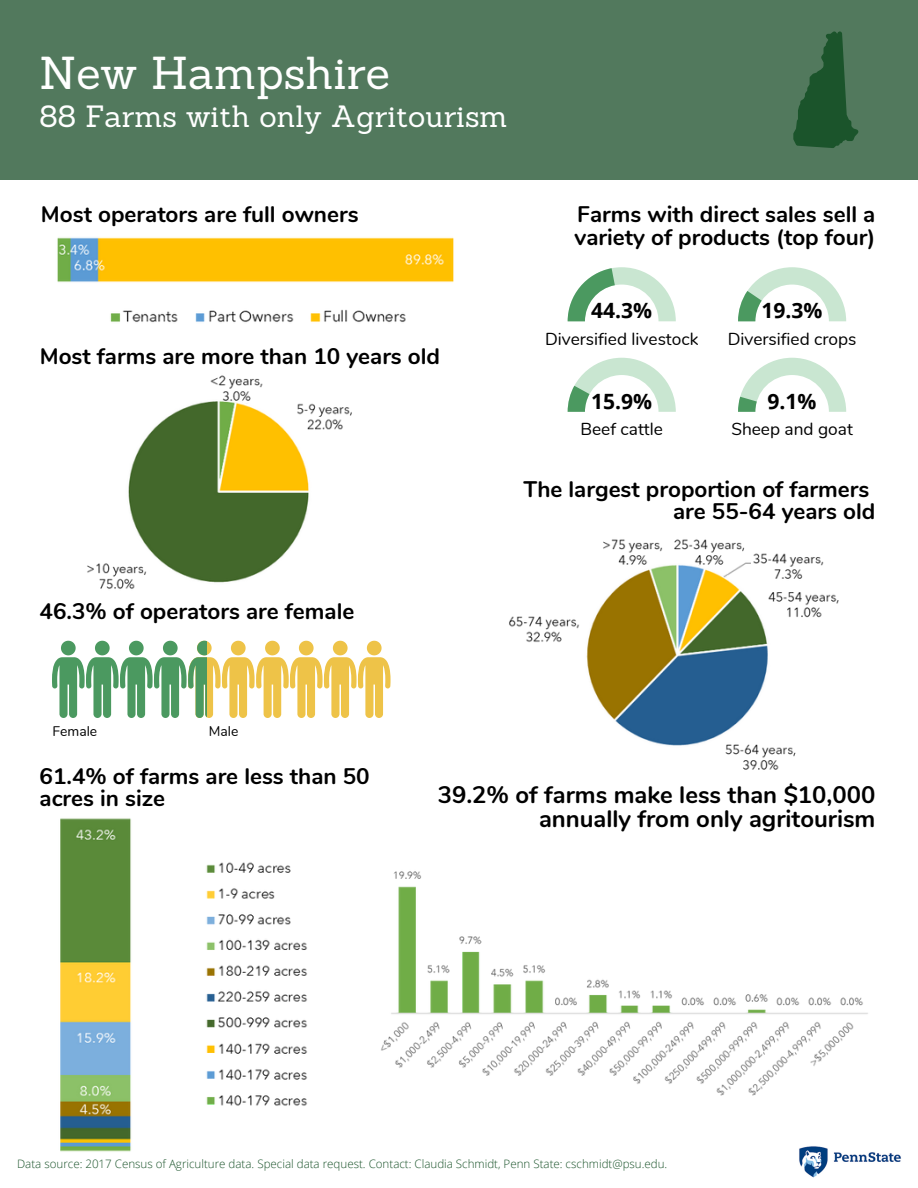
<style>
.page{position:relative;width:918px;height:1188px;background:#fff}
.page>*{position:absolute;margin:0;border:0;box-sizing:border-box;transform-origin:0 0}
.t1{font:45px "Sanchez";color:#fff}
.t2{font:30px "Sanchez";color:#fff}
.t3{font:700 23.85px/23.9px "Nunito";color:#000;text-align:right}
.t4{font:700 22.5px/22.5px "Nunito";color:#000}
.t5{font:700 21px "Open Sans";color:#000}
.t6{font:17.25px "Nunito";color:#000}
.t7{font:13.95px "Nunito";color:#000}
.t8{font:300 11.55px "Open Sans";color:#1b542b}
</style>
<div class="page">
<div style="left:0;top:0;width:918px;height:180px;background:#52795d"></div>
<svg style="left:738px;top:267px;width:108px;height:54px"></svg>
<svg style="left:568px;top:267px;width:108px;height:54px"></svg>
<svg style="left:568px;top:358px;width:108px;height:54px"></svg>
<svg style="left:738px;top:358px;width:108px;height:54px"></svg>
<img style="left:799px;top:1146px;width:102px;height:32px">
<img style="left:87px;top:375px;width:265px;height:214px">
<img style="left:509px;top:539px;width:330px;height:231px">
<img style="left:381px;top:871px;width:487px;height:225px">
<img style="left:57px;top:237px;width:397px;height:85px">
<img style="left:60px;top:818px;width:247px;height:334px">
<svg style="left:52px;top:640px;width:339px;height:78px"></svg>
<svg style="left:793px;top:31px;width:65px;height:117px"></svg>
<p class="t1" style="left:40px;top:44px;width:352px">New Hampshire</p>
<p class="t2" style="left:40px;top:97px;width:470px">88 Farms with only Agritourism</p>
<p class="t4" style="left:41px;top:204px;width:319px">Most operators are full owners</p>
<p class="t4" style="left:40px;top:346px;width:402px">Most farms are more than 10 years old</p>
<p class="t4" style="left:575px;top:204px;width:302px">Farms with direct sales sell a variety of products (top four)</p>
<p class="t5" style="left:591px;top:296px;width:63px">44.3%</p>
<p class="t5" style="left:762px;top:296px;width:63px">19.3%</p>
<p class="t6" style="left:545px;top:327px;width:155px">Diversified livestock</p>
<p class="t6" style="left:728px;top:327px;width:130px">Diversified crops</p>
<p class="t5" style="left:591px;top:386px;width:63px">15.9%</p>
<p class="t5" style="left:768px;top:386px;width:51px">9.1%</p>
<p class="t6" style="left:581px;top:418px;width:84px">Beef cattle</p>
<p class="t6" style="left:731px;top:418px;width:123px">Sheep and goat</p>
<p class="t4" style="left:524px;top:478px;width:347px">The largest proportion of farmers</p>
<p class="t4" style="left:673px;top:501px;width:204px">are 55-64 years old</p>
<p class="t4" style="left:40px;top:600px;width:316px">46.3% of operators are female</p>
<p class="t7" style="left:53px;top:722px;width:46px">Female</p>
<p class="t7" style="left:209px;top:722px;width:31px">Male</p>
<p class="t4" style="left:40px;top:765px;width:332px">61.4% of farms are less than 50 acres in size</p>
<p class="t3" style="left:438px;top:784px;width:439px">39.2% of farms make less than $10,000 annually from only agritourism</p>
<p class="t8" style="left:17px;top:1155px;width:652px">Data source: 2017 Census of Agriculture data. Special data request. Contact: Claudia Schmidt, Penn State: cschmidt@psu.edu.</p>
</div>
